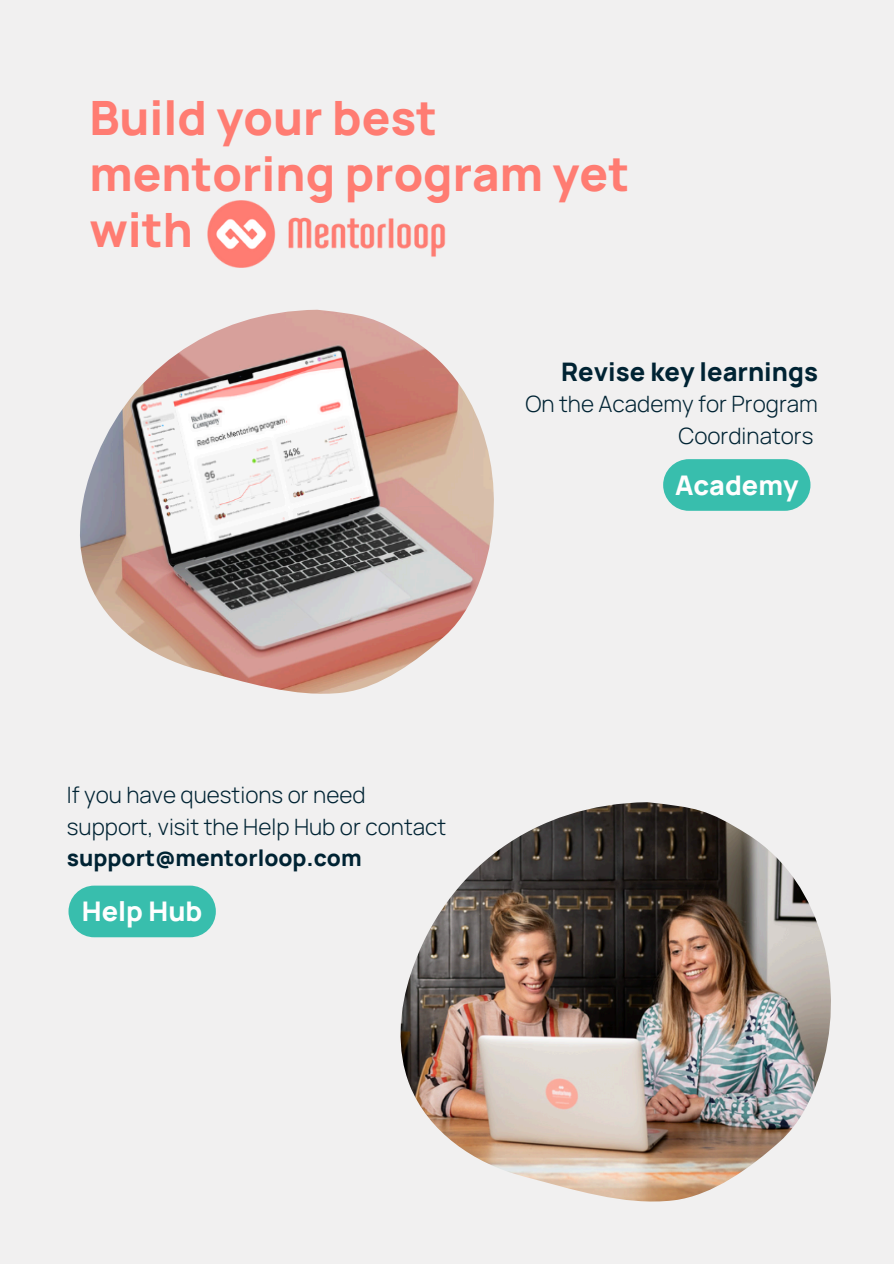
<style>
.page{position:relative;width:894px;height:1264px;background:#fff}
.page>*{position:absolute;margin:0;border:0;box-sizing:border-box;transform-origin:0 0}
.t1{font:800 47.25px/56.2px "Manrope";color:#ff7c72}
.t2{font:800 27px "Manrope";color:#fffefe}
.t3{font:800 25.5px "Manrope";color:#002333}
.t4{font:300 22.5px/31.5px "Manrope";color:#002333;text-align:right}
.t5{font:800 22.5px "Manrope";color:#002333}
</style>
<div class="page">
<div style="left:0;top:0;width:893px;height:1263px;background:#f1f0f0"></div>
<div style="left:68px;top:885px;width:148px;height:52px;background:#38bead;border-radius:26px"></div>
<img style="left:400px;top:802px;width:430px;height:399px">
<div style="left:663px;top:459px;width:147px;height:52px;background:#38bead;border-radius:26px"></div>
<img style="left:80px;top:310px;width:414px;height:384px">
<img style="left:207px;top:200px;width:239px;height:68px">
<p class="t1" style="left:89px;top:88px;width:541px">Build your best mentoring program yet with</p>
<p class="t3" style="left:561px;top:353px;width:258px">Revise key learnings</p>
<p class="t4" style="left:525px;top:388px;width:294px">On the Academy for Program<br>Coordinators</p>
<h2 class="t4" style="left:67px;top:779px;width:381px;text-align:left">If you have questions or need support, visit the Help Hub or contact</h2>
<p class="t5" style="left:67px;top:842px;width:296px">support@mentorloop.com</p>
<h1 class="t2" style="left:82px;top:892px;width:122px">Help Hub</h1>
<p class="t2" style="left:675px;top:466px;width:125px">Academy</p>
</div>
